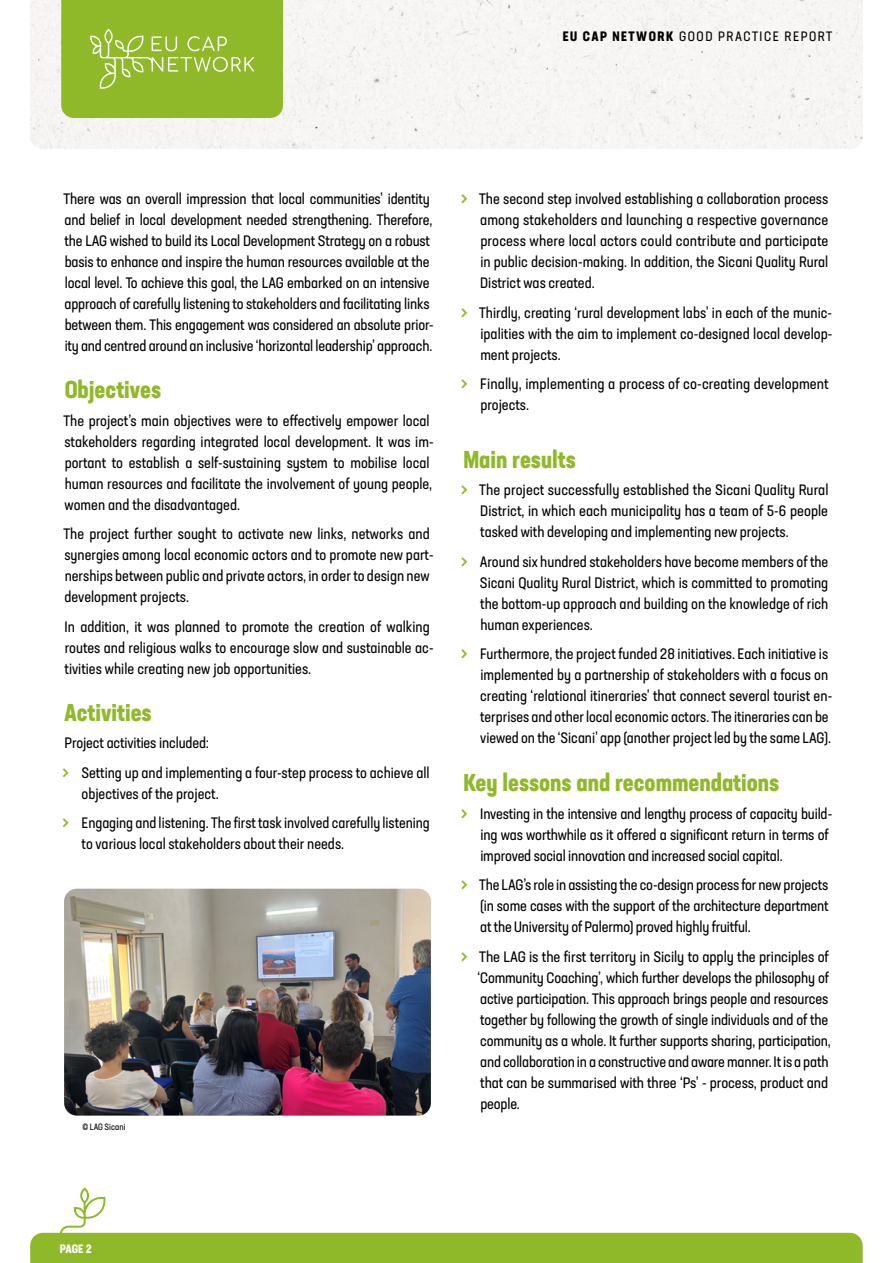
<style>
.page{position:relative;width:893px;height:1263px;background:#fff}
.page>*{position:absolute;margin:0;border:0;box-sizing:border-box;transform-origin:0 0}
.t1{font:700 condensed 24px "Neusa Next Std";color:#8fb929}
.t2{font:condensed 15px/21px "Neusa Next Std";color:#000}
.t3{font:condensed 13.5px "Neusa Next Std";letter-spacing:.11em;color:#000}
.t4{font:700 condensed 12px "Neusa Next Std";color:#fff}
.t5{font:condensed 9px "Neusa Next Std";color:#000}
.s1{font-weight:700}
.s2{font-size:22.5px;color:#8fb929}
</style>
<div class="page">
<svg style="left:30px;top:1187px;width:833px;height:76px"></svg>
<div style="left:30px;top:0;width:833px;height:149px;background:#f7f6f5"></div>
<svg style="left:61px;top:0;width:222px;height:118px;background:#94bc34"></svg>
<img style="left:64px;top:889px;width:367px;height:226px">
<p class="t3" style="left:563px;top:27px;width:271px"><span class="s1">EU CAP NETWORK</span> GOOD PRACTICE REPORT</p>
<p class="t2" style="left:64px;top:188px;width:372px">There was an overall impression that local communities’ identity and belief in local development needed strengthening. Therefore, the LAG wished to build its Local Development Strategy on a robust basis to enhance and inspire the human resources available at the local level. To achieve this goal, the LAG embarked on an intensive approach of carefully listening to stakeholders and facilitating links between them. This engagement was considered an absolute prior&shy;ity and centred around an inclusive ‘horizontal leadership’ approach.</p>
<h1 class="t1" style="left:65px;top:374px;width:98px">Objectives</h1>
<p class="t2" style="left:64px;top:410px;width:372px">The project’s main objectives were to effectively empower local stakeholders regarding integrated local development. It was im&shy;portant to establish a self-sustaining system to mobilise local human resources and facilitate the involvement of young people, women and the disadvantaged.</p>
<p class="t2" style="left:64px;top:523px;width:372px">The project further sought to activate new links, networks and synergies among local economic actors and to promote new part&shy;nerships between public and private actors, in order to design new development projects.</p>
<p class="t2" style="left:65px;top:616px;width:370px">In addition, it was planned to promote the creation of walking routes and religious walks to encourage slow and sustainable ac&shy;tivities while creating new job opportunities.</p>
<h1 class="t1" style="left:64px;top:697px;width:89px">Activities</h1>
<p class="t2" style="left:62px;top:728px;width:369px;line-height:29.5px">Project activities included:<br><span class="s2">&gt;</span> Setting up and implementing a four-step process to achieve all</p>
<p class="t2" style="left:62px;top:778px;width:369px;line-height:29.5px;text-indent:20px">objectives of the project.<br><span class="s2">&gt;</span> Engaging and listening. The first task involved carefully listening</p>
<p class="t2" style="left:82px;top:833px;width:264px">to various local stakeholders about their needs.</p>
<p class="t5" style="left:82px;top:1121px;width:45px">© LAG Sicani</p>
<p class="t2" style="left:480px;top:188px;width:350px;text-align:justify;text-indent:-20px"><span class="s2">&gt;</span> The second step involved establishing a collaboration process among stakeholders and launching a respective governance process where local actors could contribute and participate in public decision-making. In addition, the Sicani Quality Rural District was created.</p>
<p class="t2" style="left:480px;top:302px;width:353px;text-align:justify;text-indent:-20px"><span class="s2">&gt;</span> Thirdly, creating ‘rural development labs’ in each of the munic&shy;ipalities with the aim to implement co-designed local develop&shy;ment projects.</p>
<p class="t2" style="left:480px;top:373px;width:350px;text-indent:-20px"><span class="s2">&gt;</span> Finally, implementing a process of co-creating development projects.</p>
<h1 class="t1" style="left:463px;top:444px;width:114px">Main results</h1>
<p class="t2" style="left:480px;top:479px;width:350px;text-align:justify;text-indent:-20px"><span class="s2">&gt;</span> The project successfully established the Sicani Quality Rural District, in which each municipality has a team of 5-6 people tasked with developing and implementing new projects.</p>
<p class="t2" style="left:480px;top:551px;width:350px;text-align:justify;text-indent:-19px"><span class="s2">&gt;</span> Around six hundred stakeholders have become members of the Sicani Quality Rural District, which is committed to promoting the bottom-up approach and building on the knowledge of rich human experiences.</p>
<p class="t2" style="left:480px;top:643px;width:354px;text-indent:-20px"><span class="s2">&gt;</span> Furthermore, the project funded 28 initiatives. Each initiative is implemented by a partnership of stakeholders with a focus on creating ‘relational itineraries’ that connect several tourist en&shy;terprises and other local economic actors. The itineraries can be viewed on the ‘Sicani’ app (another project led by the same LAG).</p>
<h1 class="t1" style="left:463px;top:768px;width:317px">Key lessons and recommendations</h1>
<p class="t2" style="left:480px;top:803px;width:353px;text-indent:-20px"><span class="s2">&gt;</span> Investing in the intensive and lengthy process of capacity build&shy;ing was worthwhile as it offered a significant return in terms of improved social innovation and increased social capital.</p>
<p class="t2" style="left:480px;top:874px;width:350px;text-align:justify;text-indent:-20px"><span class="s2">&gt;</span> The LAG’s role in assisting the co-design process for new projects (in some cases with the support of the architecture department at the University of Palermo) proved highly fruitful.</p>
<p class="t2" style="left:477px;top:946px;width:355px;text-indent:-17px"><span class="s2">&gt;</span> The LAG is the first territory in Sicily to apply the principles of ‘Community Coaching’, which further develops the philosophy of active participation. This approach brings people and resources together by following the growth of single individuals and of the community as a whole. It further supports sharing, participation, and collaboration in a constructive and aware manner. It is a path that can be summarised with three ‘Ps’ - process, product and people.</p>
<p class="t4" style="left:60px;top:1241px;width:33px">PAGE 2</p>
</div>
